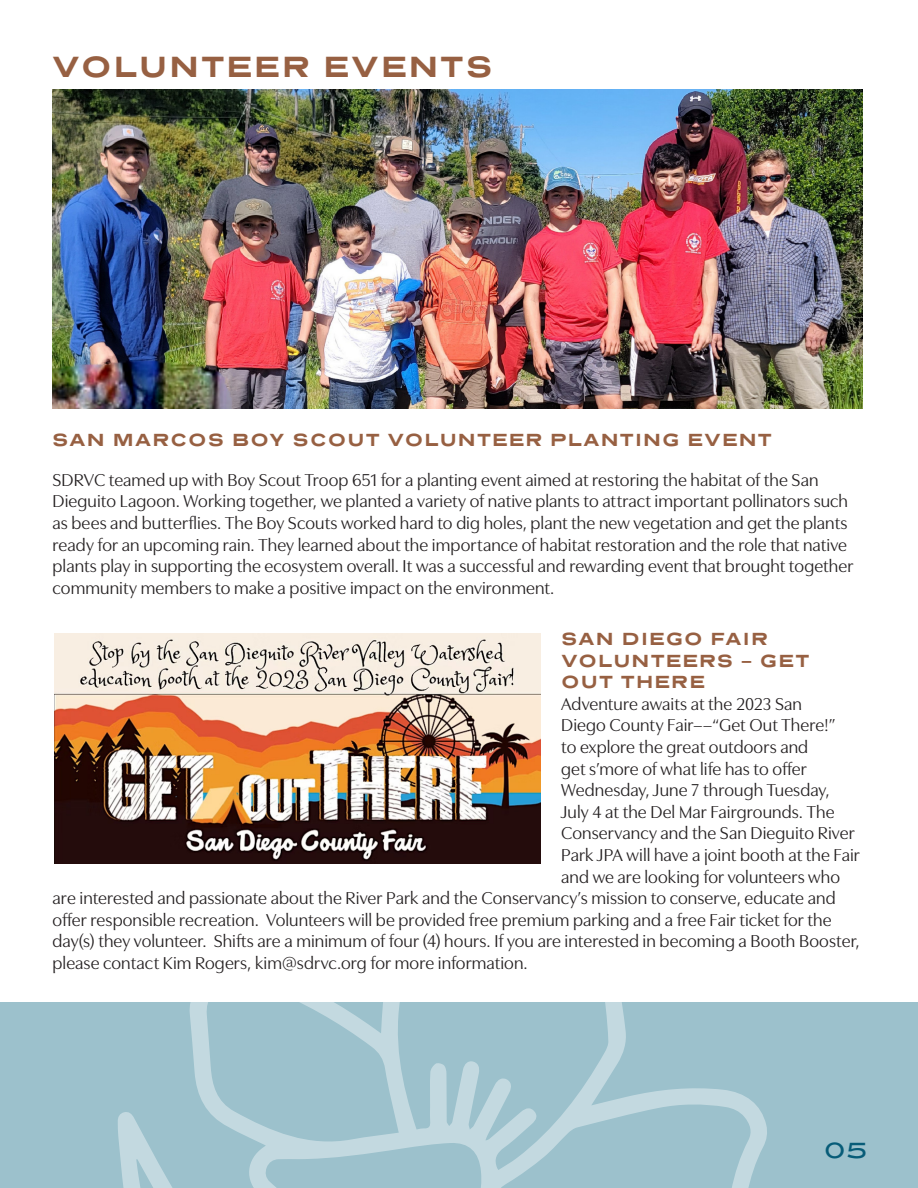
<style>
.page{position:relative;width:918px;height:1188px;background:#fff}
.page>*{position:absolute;margin:0;border:0;box-sizing:border-box;transform-origin:0 0}
.t1{font:700 30px "Presicav Rg";letter-spacing:.1em;color:#976042}
.Title_Header{font:22.5px "Presicav Rg";color:#075c78}
.PARAGRAPHS{font:18px/21.6px "Utile Display";letter-spacing:.005em;color:#231f20}
.t2{font:700 18px/21.6px "Presicav Rg";letter-spacing:.1em;color:#976042}
</style>
<div class="page">
<div style="left:0;top:1002px;width:918px;height:186px;background:#9cc1cc"></div>
<svg style="left:189px;top:1002px;width:578px;height:186px"></svg>
<svg style="left:118px;top:1111px;width:275px;height:77px"></svg>
<img style="left:53px;top:89px;width:809px;height:319px">
<img style="left:54px;top:633px;width:487px;height:231px">
<p class="t1" style="left:53px;top:48px;width:441px">VOLUNTEER EVENTS</p>
<p class="t2" style="left:53px;top:428px;width:720px">SAN MARCOS BOY SCOUT VOLUNTEER PLANTING EVENT</p>
<p class="PARAGRAPHS" style="left:53px;top:467px;width:802px">SDRVC teamed up with Boy Scout Troop 651 for a planting event aimed at restoring the habitat of the San Dieguito Lagoon. Working together, we planted a variety of native plants to attract important pollinators such as bees and butterflies. The Boy Scouts worked hard to dig holes, plant the new vegetation and get the plants ready for an upcoming rain. They learned about the importance of habitat restoration and the role that native plants play in supporting the ecosystem overall. It was a successful and rewarding event that brought together community members to make a positive impact on the environment.</p>
<p class="t2" style="left:562px;top:628px;width:249px">SAN DIEGO FAIR<br>VOLUNTEERS – GET<br>OUT THERE</p>
<p class="PARAGRAPHS" style="left:561px;top:691px;width:242px">Adventure awaits at the 2023 San</p>
<p class="PARAGRAPHS" style="left:561px;top:713px;width:276px">Diego County Fair––“Get Out There!”</p>
<p class="PARAGRAPHS" style="left:561px;top:734px;width:249px">to explore the great outdoors and</p>
<p class="PARAGRAPHS" style="left:561px;top:756px;width:247px">get s’more of what life has to offer</p>
<p class="PARAGRAPHS" style="left:561px;top:778px;width:270px">Wednesday, June 7 through Tuesday,</p>
<p class="PARAGRAPHS" style="left:561px;top:799px;width:275px">July 4 at the Del Mar Fairgrounds. The</p>
<p class="PARAGRAPHS" style="left:561px;top:821px;width:295px">Conservancy and the San Dieguito River</p>
<p class="PARAGRAPHS" style="left:561px;top:842px;width:300px">Park JPA will have a joint booth at the Fair</p>
<p class="PARAGRAPHS" style="left:561px;top:864px;width:281px">and we are looking for volunteers who</p>
<p class="PARAGRAPHS" style="left:53px;top:886px;width:785px">are interested and passionate about the River Park and the Conservancy’s mission to conserve, educate and</p>
<p class="PARAGRAPHS" style="left:53px;top:907px;width:781px">offer responsible recreation. Volunteers will be provided free premium parking and a free Fair ticket for the</p>
<p class="PARAGRAPHS" style="left:53px;top:929px;width:808px">day(s) they volunteer. Shifts are a minimum of four (4) hours. If you are interested in becoming a Booth Booster,</p>
<p class="PARAGRAPHS" style="left:53px;top:950px;width:477px">please contact Kim Rogers, kim@sdrvc.org for more information.</p>
<p class="Title_Header" style="left:824px;top:1136px;width:44px">05</p>
</div>
